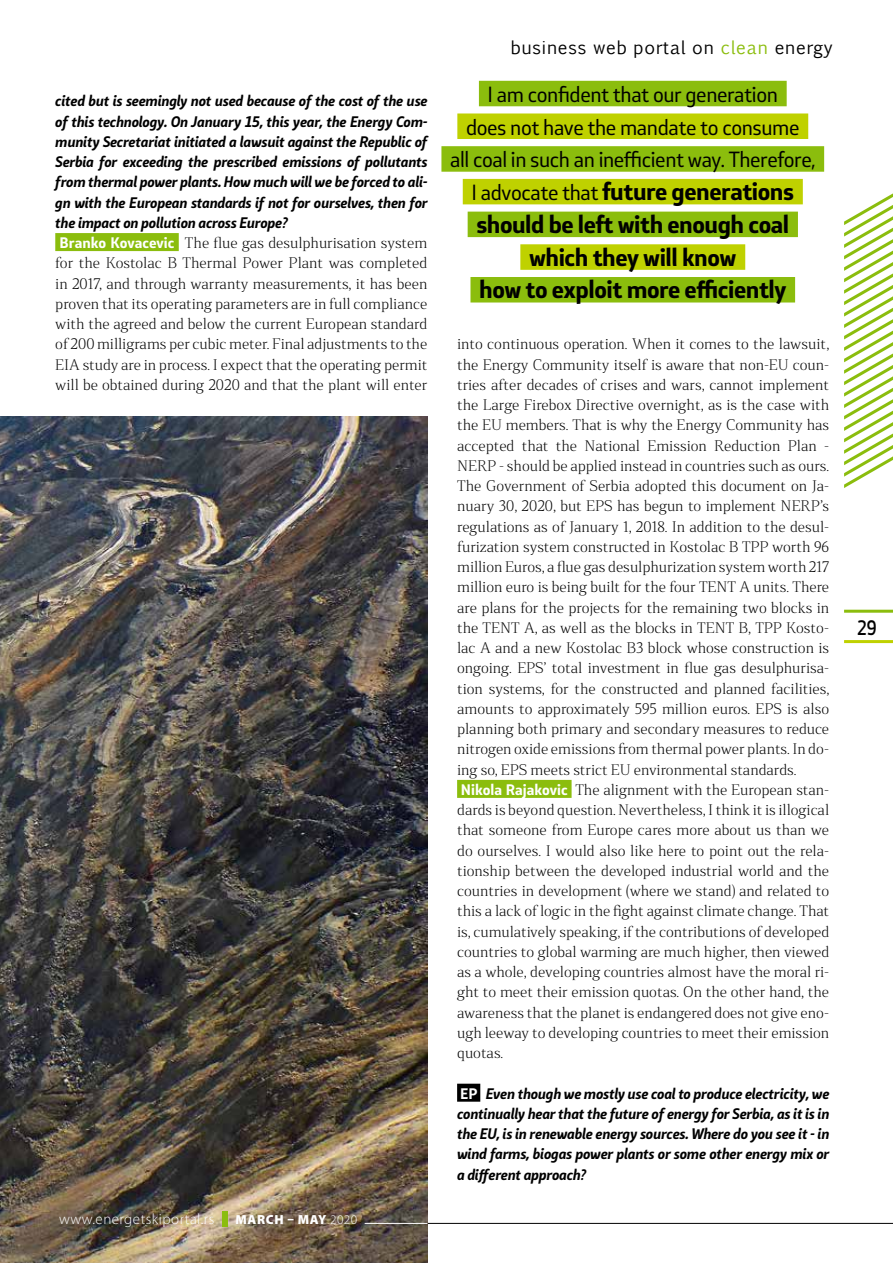
<style>
.page{position:relative;width:893px;height:1263px;background:#fff}
.page>*{position:absolute;margin:0;border:0;box-sizing:border-box;transform-origin:0 0}
.t1{font:700 23.25px/32.7px "Stobi Sans";letter-spacing:-.02em;color:#000;text-align:center}
.t2{font:20.4px/32.7px "Stobi Sans";letter-spacing:-.02em;color:#000;text-align:center}
.t3{font:500 19.5px "Stobi Sans";color:#000;scale:.85 1}
.t4{font:17.7px "Euphemia CAS";letter-spacing:.045em;color:#000}
.t5{font:300 15px "Myriad Pro";letter-spacing:.03em;color:#fff}
.t6{font:300 14.25px/20.2px "Stobi Serif";color:#000}
.t7{font:700 14.25px/20.2px "Stobi Sans It";color:#000;text-align:justify}
.t8{font:900 13.2px "Myriad Pro";letter-spacing:.05em;color:#fff}
.s1{font-family:"Stobi Sans";font-weight:700;color:#fff}
.s2{font-weight:300}
.s3{color:#8bbd0d}
.s4{font-weight:400;font-size:20.4px}
.s5{font-family:"Stobi Sans";color:#fff}
</style>
<div class="page">
<svg style="left:844px;top:640px;width:49px;height:3px"></svg>
<svg style="left:844px;top:610px;width:49px;height:3px"></svg>
<hr style="left:365px;top:1223px;width:528px;height:1px;background:#000">
<img style="left:0;top:417px;width:427px;height:846px">
<div style="left:457px;top:780px;width:115px;height:18px;background:#8bbd0d"></div>
<div style="left:457px;top:1084px;width:23px;height:18px;background:#000"></div>
<div style="left:55px;top:233px;width:124px;height:18px;background:#8bbd0d"></div>
<svg style="left:844px;top:193px;width:49px;height:295px"></svg>
<div style="left:479px;top:81px;width:308px;height:25px;background:#8bbd0d"></div>
<div style="left:457px;top:113px;width:351px;height:26px;background:#bfd100"></div>
<div style="left:441px;top:146px;width:383px;height:26px;background:#8bbd0d"></div>
<div style="left:463px;top:179px;width:340px;height:25px;background:#bfd100"></div>
<div style="left:468px;top:212px;width:330px;height:25px;background:#8bbd0d"></div>
<div style="left:520px;top:244px;width:225px;height:26px;background:#bfd100"></div>
<div style="left:470px;top:277px;width:325px;height:25px;background:#8bbd0d"></div>
<hr style="left:365px;top:1223px;width:62px;height:1px;background:#fff">
<div style="left:222px;top:1211px;width:5px;height:15px;background:#8bbd0d"></div>
<p class="t7" style="left:55px;top:91px;width:374px">cited but is seemingly not used because of the cost of the use of this technology. On January 15, this year, the Energy Com&shy;munity Secretariat initiated a lawsuit against the Republic of Serbia for exceeding the prescribed emissions of pollutants from thermal power plants. How much will we be forced to ali&shy;gn with the European standards if not for ourselves, then for the impact on pollution across Europe?</p>
<p class="t6" style="left:55px;top:232px;width:374px;text-align:center"><span class="s1">Branko Kovacevic</span> The flue gas desulphurisation system for the Kostolac B Thermal Power Plant was completed in 2017, and through warranty measurements, it has been proven that its operating parameters are in full compliance with the agreed and below the current European standard of 200 milligrams per cubic meter. Final adjustments to the EIA study are in process. I expect that the operating permit will be obtained during 2020 and that the plant will enter</p>
<p class="t5" style="left:59px;top:1209px;width:157px">www.energetskiportal.rs</p>
<p class="t8" style="left:236px;top:1210px;width:123px">MARCH – MAY <span class="s2">2020</span></p>
<p class="t4" style="left:511px;top:34px;width:324px">business web portal on <span class="s3">clean</span> energy</p>
<h2 class="t2" style="left:450px;top:78px;width:367px">I am confident that our generation<br>does not have the mandate to consume<br>all coal in such an inefficient way. Therefore,</h2>
<h1 class="t1" style="left:471px;top:175px;width:324px"><span class="s4">I advocate that</span> future generations should be left with enough coal which they will know<br>how to exploit more efficiently</h1>
<p class="t6" style="left:457px;top:334px;width:374px">into continuous operation. When it comes to the lawsuit, the Energy Community itself is aware that non-EU coun&shy;tries after decades of crises and wars, cannot implement the Large Firebox Directive overnight, as is the case with the EU members. That is why the Energy Community has accepted that the National Emission Reduction Plan - NERP - should be applied instead in countries such as ours.<br>The Government of Serbia adopted this document on Ja&shy;nuary 30, 2020, but EPS has begun to implement NERP’s regulations as of January 1, 2018. In addition to the desul&shy;furization system constructed in Kostolac B TPP worth 96 million Euros, a flue gas desulphurization system worth 217 million euro is being built for the four TENT A units. There are plans for the projects for the remaining two blocks in the TENT A, as well as the blocks in TENT B, TPP Kosto&shy;lac A and a new Kostolac B3 block whose construction is ongoing. EPS’ total investment in flue gas desulphurisa&shy;tion systems, for the constructed and planned facilities, amounts to approximately 595 million euros. EPS is also planning both primary and secondary measures to reduce nitrogen oxide emissions from thermal power plants. In do&shy;ing so, EPS meets strict EU environmental standards.<br><span class="s1">Nikola Rajakovic</span> The alignment with the European stan&shy;dards is beyond question. Nevertheless, I think it is illogical that someone from Europe cares more about us than we do ourselves. I would also like here to point out the rela&shy;tionship between the developed industrial world and the countries in development (where we stand) and related to this a lack of logic in the fight against climate change. That is, cumulatively speaking, if the contributions of developed countries to global warming are much higher, then viewed as a whole, developing countries almost have the moral ri&shy;ght to meet their emission quotas. On the other hand, the awareness that the planet is endangered does not give eno&shy;ugh leeway to developing countries to meet their emission quotas.</p>
<p class="t7" style="left:457px;top:1083px;width:374px"><span class="s5">EP</span> Even though we mostly use coal to produce electricity, we continually hear that the future of energy for Serbia, as it is in the EU, is in renewable energy sources. Where do you see it - in wind farms, biogas power plants or some other energy mix or a different approach?</p>
<h3 class="t3" style="left:857px;top:614px;width:24px">29</h3>
</div>
